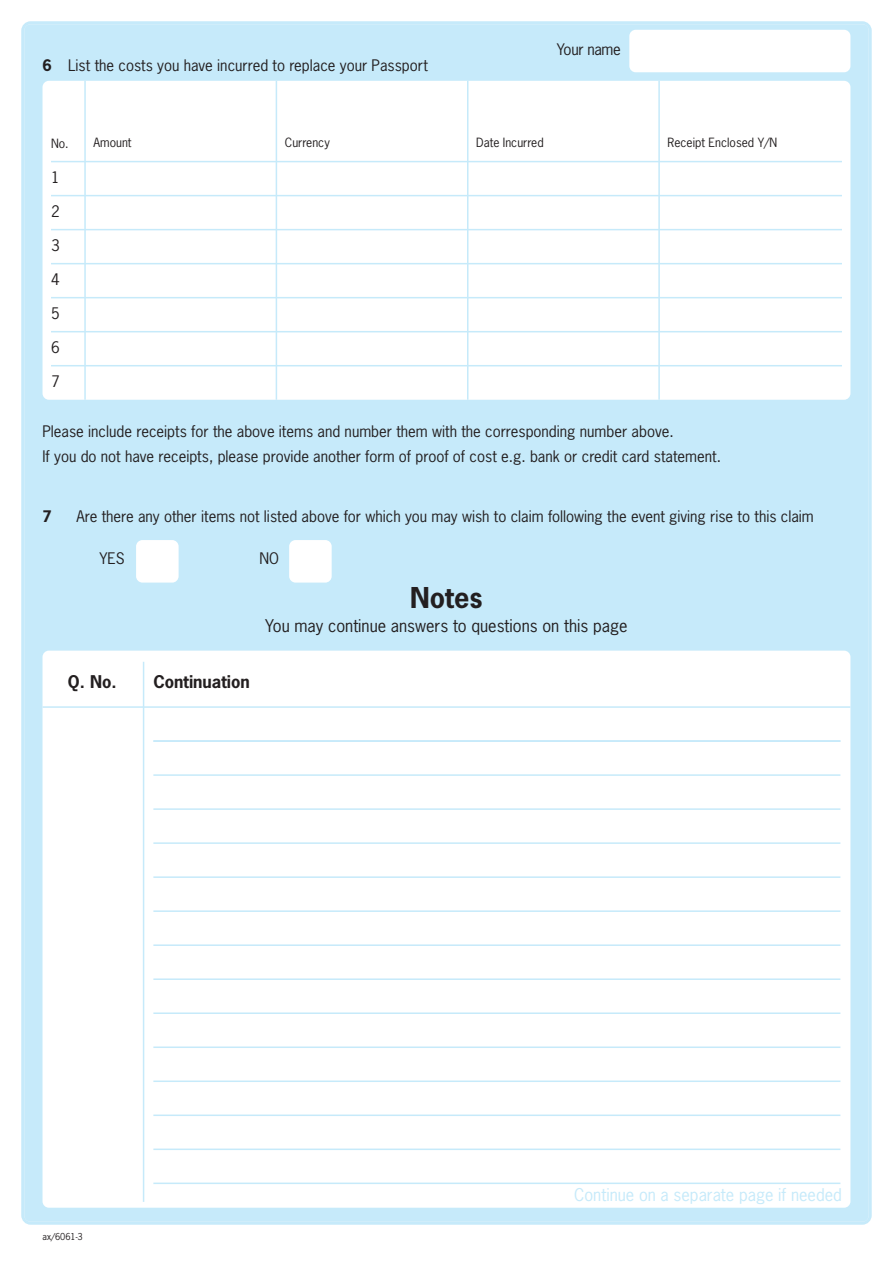
<style>
.page{position:relative;width:893px;height:1263px;background:#fff}
.page>*{position:absolute;margin:0;border:0;box-sizing:border-box;transform-origin:0 0}
.t1{font:700 27px "News Gothic";color:#231f20}
.t2{font:16.5px "News Gothic";color:#231f20}
.t3{font:16.5px "News Gothic";color:#c6eafa}
.t4{font:700 16.5px "News Gothic";color:#231f20}
.t5{font:15px/25.5px "News Gothic";color:#231f20}
.t6{font:15px "News Gothic";letter-spacing:-.02em;color:#231f20}
.t7{font:700 15px "News Gothic";color:#231f20}
.t8{font:12px "News Gothic";color:#231f20}
.t9{font:9px "News Gothic";color:#231f20}
.s1{font-weight:700}
</style>
<div class="page">
<div style="left:21px;top:21px;width:851px;height:1204px;background:#c6eafa"></div>
<div style="left:43px;top:81px;width:807px;height:319px;background:#fff;border-radius:6px"></div>
<hr style="left:51px;top:161px;width:791px;height:1px;background:#c6eafa">
<hr style="left:51px;top:195px;width:791px;height:1px;background:#c6eafa">
<hr style="left:51px;top:229px;width:791px;height:1px;background:#c6eafa">
<hr style="left:51px;top:263px;width:791px;height:1px;background:#c6eafa">
<hr style="left:51px;top:297px;width:791px;height:1px;background:#c6eafa">
<hr style="left:51px;top:331px;width:791px;height:1px;background:#c6eafa">
<hr style="left:51px;top:365px;width:791px;height:1px;background:#c6eafa">
<hr style="left:84px;top:81px;width:2px;height:319px;background:#c6eafa">
<hr style="left:276px;top:81px;width:1px;height:319px;background:#c6eafa">
<hr style="left:467px;top:81px;width:1px;height:319px;background:#c6eafa">
<hr style="left:658px;top:81px;width:2px;height:319px;background:#c6eafa">
<div style="left:43px;top:651px;width:807px;height:557px;background:#fff;border-radius:6px"></div>
<hr style="left:43px;top:706px;width:807px;height:2px;background:#c6eafa">
<hr style="left:153px;top:740px;width:687px;height:2px;background:#c6eafa">
<hr style="left:153px;top:774px;width:687px;height:2px;background:#c6eafa">
<hr style="left:153px;top:808px;width:687px;height:2px;background:#c6eafa">
<hr style="left:153px;top:842px;width:687px;height:2px;background:#c6eafa">
<hr style="left:153px;top:876px;width:687px;height:2px;background:#c6eafa">
<hr style="left:153px;top:910px;width:687px;height:2px;background:#c6eafa">
<hr style="left:153px;top:944px;width:687px;height:2px;background:#c6eafa">
<hr style="left:153px;top:978px;width:687px;height:2px;background:#c6eafa">
<hr style="left:153px;top:1012px;width:687px;height:2px;background:#c6eafa">
<hr style="left:153px;top:1046px;width:687px;height:2px;background:#c6eafa">
<hr style="left:153px;top:1080px;width:687px;height:2px;background:#c6eafa">
<hr style="left:153px;top:1114px;width:687px;height:2px;background:#c6eafa">
<hr style="left:153px;top:1148px;width:687px;height:2px;background:#c6eafa">
<hr style="left:143px;top:662px;width:1px;height:540px;background:#c6eafa">
<hr style="left:153px;top:1182px;width:687px;height:2px;background:#c6eafa">
<div style="left:289px;top:540px;width:43px;height:43px;background:#fff;border-radius:6px"></div>
<div style="left:136px;top:540px;width:43px;height:43px;background:#fff;border-radius:6px"></div>
<div style="left:629px;top:30px;width:221px;height:42px;background:#fff;border-radius:6px"></div>
<p class="t5" style="left:43px;top:54px;width:387px"><span class="s1">6</span> List the costs you have incurred to replace your Passport</p>
<p class="t6" style="left:557px;top:44px;width:65px">Your name</p>
<p class="t8" style="left:51px;top:138px;width:19px">No.</p>
<p class="t5" style="left:51px;top:166px;width:10px">1</p>
<p class="t5" style="left:51px;top:200px;width:10px">2</p>
<p class="t5" style="left:51px;top:234px;width:10px">3</p>
<p class="t5" style="left:51px;top:268px;width:10px">4</p>
<p class="t5" style="left:51px;top:302px;width:10px">5</p>
<p class="t5" style="left:51px;top:336px;width:10px">6</p>
<p class="t5" style="left:51px;top:370px;width:10px">7</p>
<p class="t8" style="left:94px;top:137px;width:40px">Amount</p>
<p class="t8" style="left:285px;top:137px;width:46px">Currency</p>
<p class="t8" style="left:476px;top:137px;width:69px">Date Incurred</p>
<p class="t8" style="left:668px;top:137px;width:111px">Receipt Enclosed Y/N</p>
<p class="t5" style="left:43px;top:420px;width:680px">Please include receipts for the above items and number them with the corresponding number above.<br>If you do not have receipts, please provide another form of proof of cost e.g. bank or credit card statement.</p>
<p class="t7" style="left:43px;top:510px;width:11px">7</p>
<p class="t5" style="left:77px;top:505px;width:739px">Are there any other items not listed above for which you may wish to claim following the event giving rise to this claim</p>
<p class="t5" style="left:99px;top:547px;width:27px">YES</p>
<p class="t5" style="left:260px;top:547px;width:21px">NO</p>
<p class="t4" style="left:68px;top:675px;width:50px">Q. No.</p>
<p class="t4" style="left:153px;top:675px;width:98px">Continuation</p>
<h1 class="t1" style="left:410px;top:587px;width:74px">Notes</h1>
<p class="t2" style="left:265px;top:619px;width:364px">You may continue answers to questions on this page</p>
<p class="t9" style="left:43px;top:1233px;width:42px">ax/6061-3</p>
<p class="t3" style="left:574px;top:1188px;width:269px">Continue on a separate page if needed</p>
</div>
